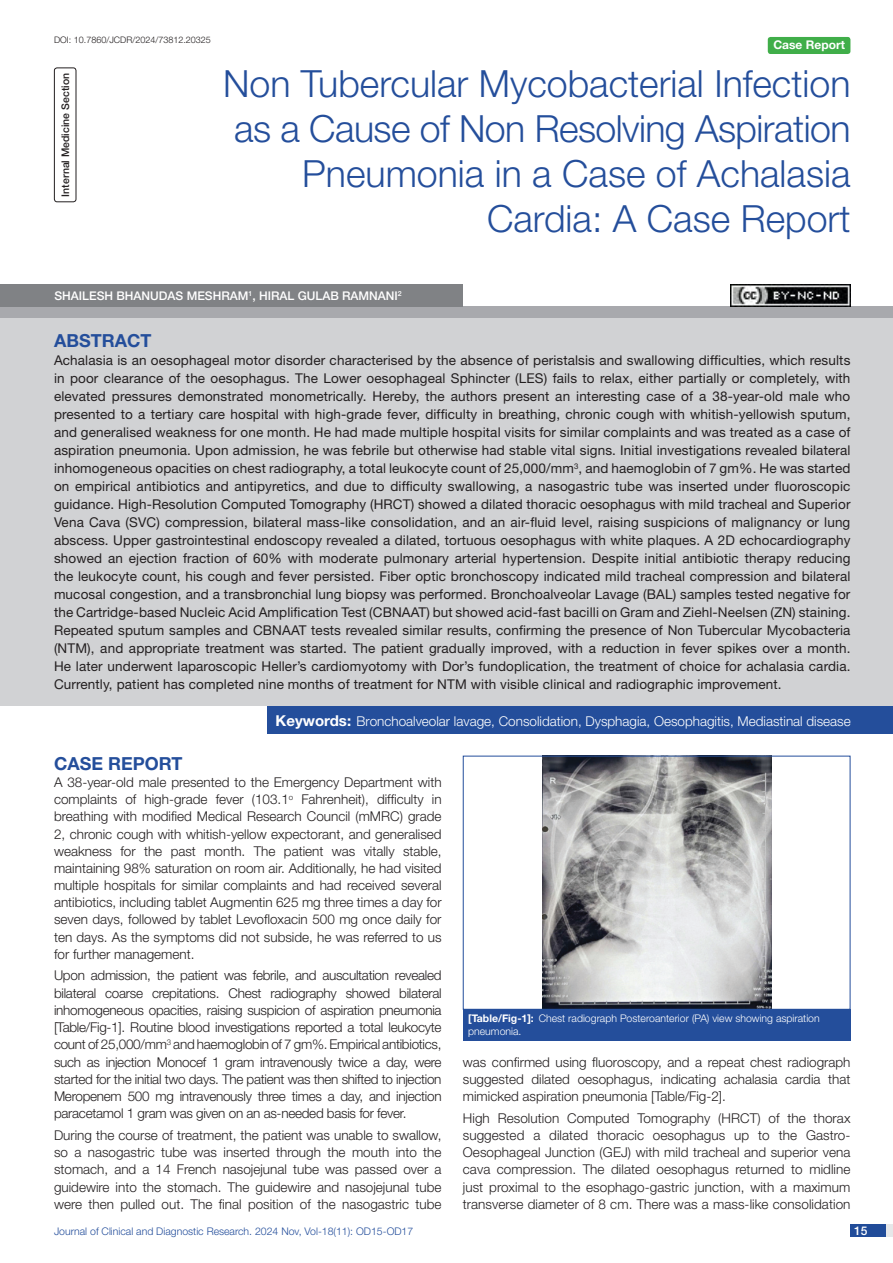
<style>
.page{position:relative;width:893px;height:1263px;background:#fff}
.page>*{position:absolute;margin:0;border:0;box-sizing:border-box;transform-origin:0 0}
.t1{font:300 37.5px/45px "Helvetica Neue";color:#244e9b;text-align:right}
.Heading{font:700 18px "Helvetica Neue";color:#244e9b}
.Abstract_head{font:700 18px "Helvetica Neue";color:#244e9b}
.Abstract_Text{font:13.5px/18px "Helvetica Neue";letter-spacing:.01em;color:#231f20;text-align:justify}
.Body_text{font:300 13.5px/17.2px "Helvetica Neue";color:#231f20;text-align:justify}
.Key_words{font:300 13.5px "Helvetica Neue";color:#fff}
.Author{font:500 12px "Helvetica Neue";color:#fff}
.t2{font:700 12px "Helvetica Neue";color:#fff}
.TABLE_FIG{font:300 10.5px/12.6px "Helvetica Neue";color:#fff}
.t3{font:300 10.5px "Helvetica Neue";color:#244e9b}
.section{font:500 10.5px "Helvetica Neue";color:#231f20}
.DOI{font:300 9px "Helvetica Neue";color:#231f20}
.s1{font-weight:700;font-size:15px}
.s2{font-weight:700}
</style>
<div class="page">
<div style="left:850px;top:1224px;width:43px;height:13px;background:#e6e7e9"></div>
<div style="left:850px;top:1224px;width:35px;height:13px;background:#214c99"></div>
<div style="left:768px;top:37px;width:82px;height:17px;background:#40ae49;border-radius:3px"></div>
<div style="left:54px;top:68px;width:22px;height:134px;border:1px solid #231f20;border-radius:3px"></div>
<div style="left:0;top:307px;width:893px;height:12px;background:#a8a9ad"></div>
<div style="left:0;top:284px;width:463px;height:23px;background:#808285"></div>
<div style="left:0;top:319px;width:893px;height:387px;background:#d1d2d4"></div>
<div style="left:268px;top:706px;width:625px;height:28px;background:#244e9b"></div>
<img style="left:542px;top:758px;width:229px;height:250px">
<div style="left:463px;top:756px;width:387px;height:254px;border:1px solid #244e9b"></div>
<div style="left:463px;top:1009px;width:387px;height:31px;background:#244e9b"></div>
<img style="left:730px;top:284px;width:120px;height:23px">
<p class="DOI" style="left:54px;top:35px;width:158px">DOI: 10.7860/JCDR/2024/73812.20325</p>
<p class="t2" style="left:773px;top:37px;width:73px">Case Report</p>
<p class="section" style="left:59px;top:197px;width:125px;rotate:-90deg">INTERNAL MEDICINE SECTION</p>
<p class="t1" style="left:223px;top:60px;width:629px">Non Tubercular Mycobacterial Infection as a Cause of Non Resolving Aspiration Pneumonia in a Case of Achalasia Cardia: A Case Report</p>
<p class="Author" style="left:54px;top:289px;width:349px">SHAILESH BHANUDAS MESHRAM <sup>1</sup>, HI RAL GULAB RAMNANI <sup>2</sup></p>
<p class="Abstract_head" style="left:54px;top:329px;width:99px">ABSTRACT</p>
<p class="Abstract_Text" style="left:54px;top:351px;width:798px">Achalasia is an oesophageal motor disorder characterised by the absence of peristalsis and swallowing difficulties, which results in poor clearance of the oesophagus. The Lower oesophageal Sphincter (LES) fails to relax, either partially or completely, with elevated pressures demonstrated monometrically. Hereby, the authors present an interesting case of a 38-year-old male who presented to a tertiary care hospital with high-grade fever, difficulty in breathing, chronic cough with whitish-yellowish sputum, and generalised weakness for one month. He had made multiple hospital visits for similar complaints and was treated as a case of aspiration pneumonia. Upon admission, he was febrile but otherwise had stable vital signs. Initial investigations revealed bilateral inhomogeneous opacities on chest radiography, a total leukocyte count of 25,000/mm<sup>3</sup>, and haemoglobin of 7 gm%. He was started on empirical antibiotics and antipyretics, and due to difficulty swallowing, a nasogastric tube was inserted under fluoroscopic guidance. High-Resolution Computed Tomography (HRCT) showed a dilated thoracic oesophagus with mild tracheal and Superior Vena Cava (SVC) compression, bilateral mass-like consolidation, and an air-fluid level, raising suspicions of malignancy or lung abscess. Upper gastrointestinal endoscopy revealed a dilated, tortuous oesophagus with white plaques. A 2D echocardiography showed an ejection fraction of 60% with moderate pulmonary arterial hypertension. Despite initial antibiotic therapy reducing the leukocyte count, his cough and fever persisted. Fiber optic bronchoscopy indicated mild tracheal compression and bilateral mucosal congestion, and a transbronchial lung biopsy was performed. Bronchoalveolar Lavage (BAL) samples tested negative for the Cartridge-based Nucleic Acid Amplification Test (CBNAAT) but showed acid-fast bacilli on Gram and Ziehl-Neelsen (ZN) staining.<br>Repeated sputum samples and CBNAAT tests revealed similar results, confirming the presence of Non Tubercular Mycobacteria (NTM), and appropriate treatment was started. The patient gradually improved, with a reduction in fever spikes over a month.<br>He later underwent laparoscopic Heller’s cardiomyotomy with Dor’s fundoplication, the treatment of choice for achalasia cardia.<br>Currently, patient has completed nine months of treatment for NTM with visible clinical and radiographic improvement.</p>
<p class="Key_words" style="left:276px;top:713px;width:577px"><span class="s1">Keywords:</span> Bronchoalveolar lavage, Consolidation, Dysphagia, Oesophagitis, Mediastinal disease</p>
<p class="Heading" style="left:54px;top:752px;width:130px">CASE REPORT</p>
<p class="Body_text" style="left:54px;top:773px;width:389px">A 38-year-old male presented to the Emergency Department with complaints of high-grade fever (103.1<sup>o</sup> Fahrenheit), difficulty in breathing with modified Medical Research Council (mMRC) grade 2, chronic cough with whitish-yellow expectorant, and generalised weakness for the past month. The patient was vitally stable, maintaining 98% saturation on room air. Additionally, he had visited multiple hospitals for similar complaints and had received several antibiotics, including tablet Augmentin 625 mg three times a day for seven days, followed by tablet Levofloxacin 500 mg once daily for ten days. As the symptoms did not subside, he was referred to us for further management.</p>
<p class="Body_text" style="left:54px;top:966px;width:389px">Upon admission, the patient was febrile, and auscultation revealed bilateral coarse crepitations. Chest radiography showed bilateral inhomogeneous opacities, raising suspicion of aspiration pneumonia [Table/Fig-1]. Routine blood investigations reported a total leukocyte count of 25,000/mm<sup>3</sup> and haemoglobin of 7 gm%. Empirical antibiotics, such as injection Monocef 1 gram intravenously twice a day, were started for the initial two days. The patient was then shifted to injection Meropenem 500 mg intravenously three times a day, and injection paracetamol 1 gram was given on an as-needed basis for fever.</p>
<p class="Body_text" style="left:54px;top:1126px;width:389px">During the course of treatment, the patient was unable to swallow, so a nasogastric tube was inserted through the mouth into the stomach, and a 14 French nasojejunal tube was passed over a guidewire into the stomach. The guidewire and nasojejunal tube were then pulled out. The final position of the nasogastric tube</p>
<p class="TABLE_FIG" style="left:468px;top:1012px;width:353px"><span class="s2">[Table/Fig-1]:</span> Chest radiograph Posteroanterior (PA) view showing aspiration pneumonia.</p>
<p class="Body_text" style="left:463px;top:1053px;width:389px">was confirmed using fluoroscopy, and a repeat chest radiograph suggested dilated oesophagus, indicating achalasia cardia that mimicked aspiration pneumonia [Table/Fig-2].</p>
<p class="Body_text" style="left:463px;top:1109px;width:389px">High Resolution Computed Tomography (HRCT) of the thorax suggested a dilated thoracic oesophagus up to the Gastro-Oesophageal Junction (GEJ) with mild tracheal and superior vena cava compression. The dilated oesophagus returned to midline just proximal to the esophago-gastric junction, with a maximum transverse diameter of 8 cm. There was a mass-like consolidation</p>
<p class="t3" style="left:54px;top:1225px;width:361px">Journal of Clinical and Diagnostic Research. 2024 Nov, Vol-18(11): OD15-OD17</p>
<p class="Author" style="left:854px;top:1223px;width:15px">15</p>
</div>
